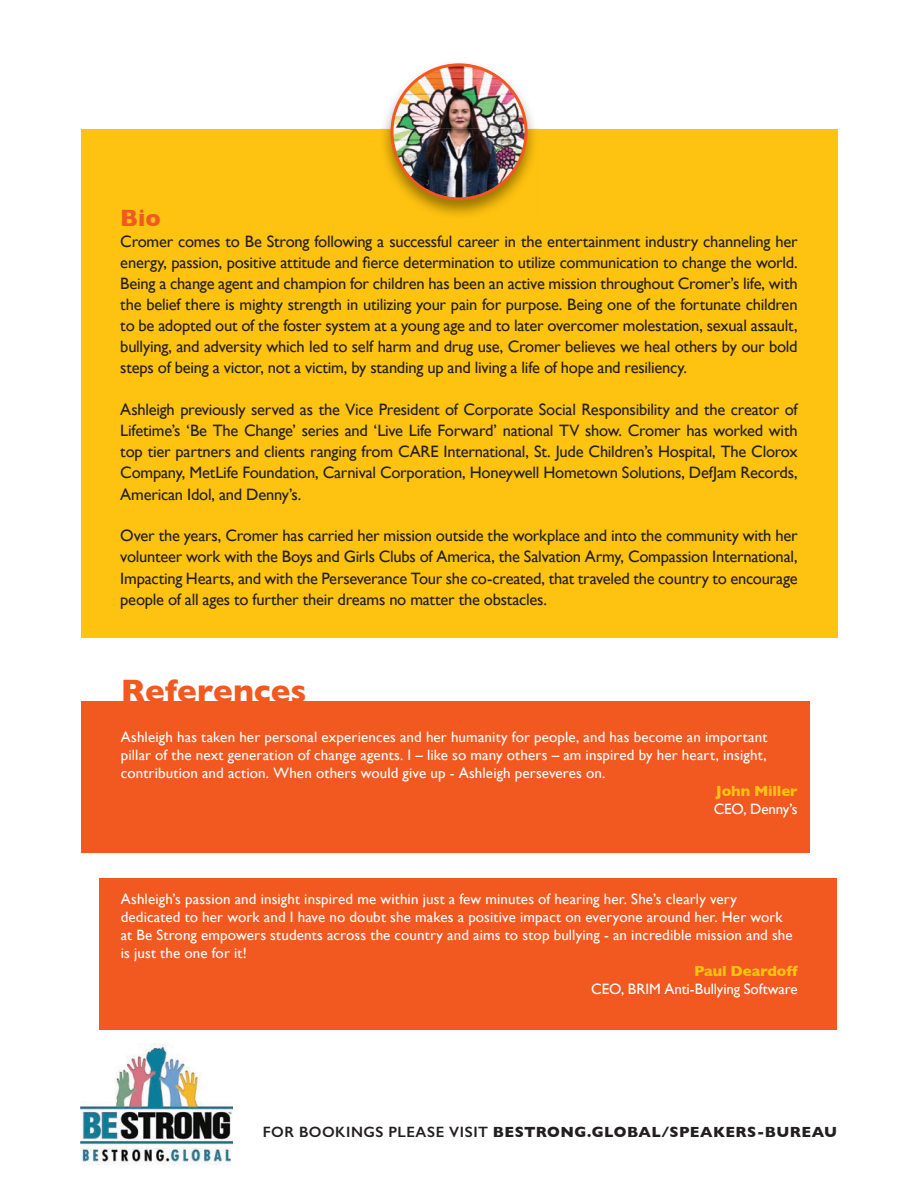
<style>
.page{position:relative;width:918px;height:1188px;background:#fff}
.page>*{position:absolute;margin:0;border:0;box-sizing:border-box;transform-origin:0 0}
.t1{font:700 33px "Gill Sans";color:#f15921}
.t2{font:700 24px "Gill Sans";color:#f15921}
.t3{font:16.5px/21px "Gill Sans";letter-spacing:-.015em;color:#231f20;text-align:justify}
.t4{font:15px/18px "Gill Sans";letter-spacing:.01em;color:#fff;text-align:justify}
.t5{font:700 15px "Gill Sans";letter-spacing:.025em;color:#231f20}
.t6{font:700 15px "Gill Sans";letter-spacing:-.01em;color:#fec210}
.t7{font:15px "Gill Sans";letter-spacing:-.01em;color:#fff}
.s1{font-weight:600}
</style>
<div class="page">
<img style="left:81px;top:1044px;width:151px;height:121px">
<div style="left:81px;top:129px;width:756px;height:508px;background:#fec210"></div>
<div style="left:81px;top:701px;width:729px;height:152px;background:#f15921"></div>
<div style="left:100px;top:878px;width:737px;height:152px;background:#f15921"></div>
<img style="left:379px;top:63px;width:160px;height:152px">
<img style="left:392px;top:65px;width:134px;height:134px">
<div style="left:390px;top:63px;width:138px;height:137px;border:3px solid #f15921;border-radius:50%"></div>
<h2 class="t2" style="left:120px;top:199px;width:42px">Bio</h2>
<p class="t3" style="left:120px;top:231px;width:679px">Cromer comes to Be Strong following a successful career in the entertainment industry channeling her energy, passion, positive attitude and fierce determination to utilize communication to change the world.<br>Being a change agent and champion for children has been an active mission throughout Cromer’s life, with the belief there is mighty strength in utilizing your pain for purpose. Being one of the fortunate children to be adopted out of the foster system at a young age and to later overcomer molestation, sexual assault, bullying, and adversity which led to self harm and drug use, Cromer believes we heal others by our bold steps of being a victor, not a victim, by standing up and living a life of hope and resiliency.</p>
<p class="t3" style="left:120px;top:399px;width:679px">Ashleigh previously served as the Vice President of Corporate Social Responsibility and the creator of Lifetime’s ‘Be The Change’ series and ‘Live Life Forward’ national TV show. Cromer has worked with top tier partners and clients ranging from CARE International, St. Jude Children’s Hospital, The Clorox Company, MetLife Foundation, Carnival Corporation, Honeywell Hometown Solutions, DefJam Records, American Idol, and Denny’s.</p>
<p class="t3" style="left:120px;top:525px;width:679px">Over the years, Cromer has carried her mission outside the workplace and into the community with her volunteer work with the Boys and Girls Clubs of America, the Salvation Army, Compassion International, Impacting Hearts, and with the Perseverance Tour she co-created, that traveled the country to encourage people of all ages to further their dreams no matter the obstacles.</p>
<h1 class="t1" style="left:121px;top:665px;width:187px">References</h1>
<p class="t4" style="left:121px;top:727px;width:648px">Ashleigh has taken her personal experiences and her humanity for people, and has become an important pillar of the next generation of change agents. I – like so many others – am inspired by her heart, insight, contribution and action. When others would give up - Ashleigh perseveres on.</p>
<p class="t6" style="left:716px;top:779px;width:83px">John Miller</p>
<p class="t7" style="left:714px;top:800px;width:85px">CEO, Denny’s</p>
<p class="t4" style="left:121px;top:889px;width:673px;text-align:left">Ashleigh’s passion and insight inspired me within just a few minutes of hearing her. She’s clearly very dedicated to her work and I have no doubt she makes a positive impact on everyone around her. Her work at Be Strong empowers students across the country and aims to stop bullying - an incredible mission and she is just the one for it!</p>
<p class="t6" style="left:694px;top:959px;width:105px">Paul Deardoff</p>
<p class="t4" style="left:591px;top:979px;width:208px">CEO, BRIM Anti-Bullying Software</p>
<p class="t5" style="left:263px;top:1120px;width:576px"><span class="s1">FOR BOOKINGS PLEASE VISIT</span> BESTRONG.GLOBAL/SPEAKERS-BUREAU</p>
</div>
